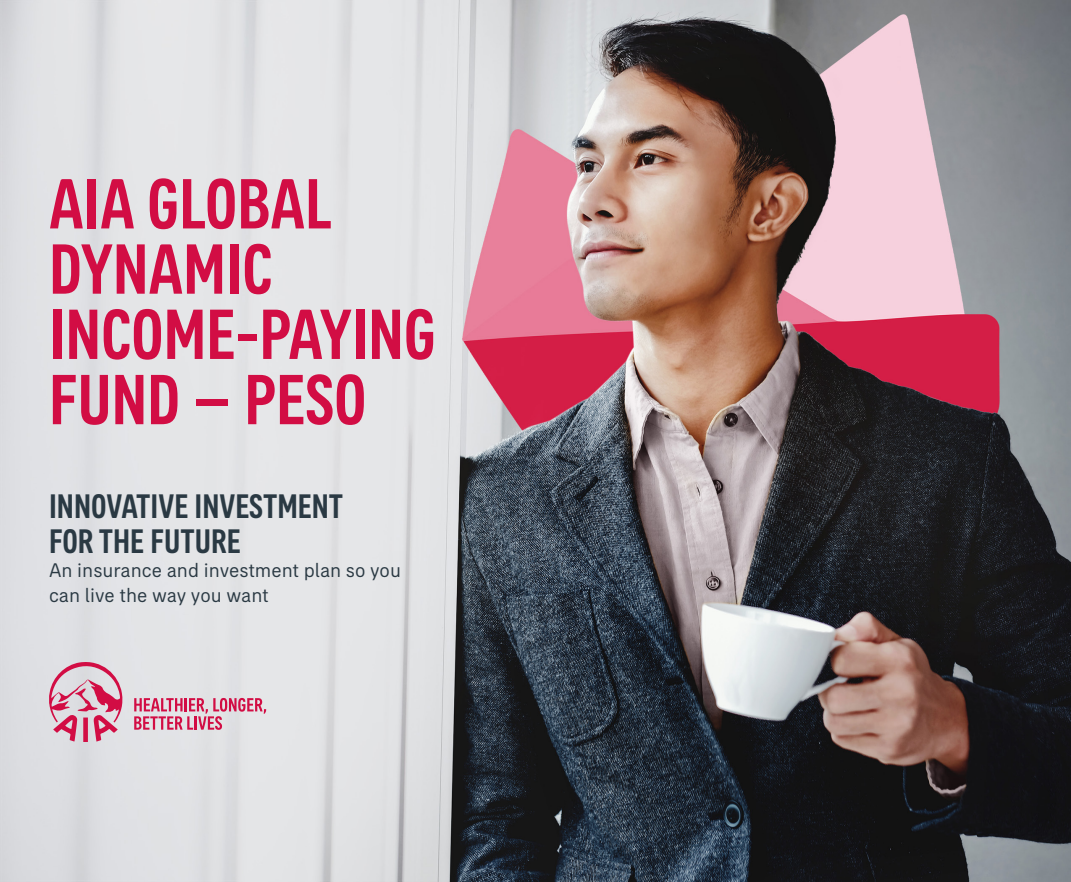
<style>
.page{position:relative;width:1071px;height:882px;background:#fff}
.page>*{position:absolute;margin:0;border:0;box-sizing:border-box;transform-origin:0 0}
.t1{font:500 condensed 72.45px/65.3px "AIA Everest";color:#d20d44}
.t2{font:500 condensed 34.82px/35px "AIA Everest";color:#2a3943}
.t3{font:20.12px/24.2px "AIA Everest";color:#2a3943}
</style>
<div class="page">
<img style="left:0;top:0;width:1071px;height:882px">
<svg style="left:134px;top:698px;width:132px;height:32px;background:#dc9baf"></svg>
<svg style="left:49px;top:659px;width:75px;height:83px;background:#daa1b4"></svg>
<h1 class="t1" style="left:49px;top:170px;width:388px">AIA GLOBAL<br>DYNAMIC<br>INCOME-PAYING<br>FUND – PESO</h1>
<h2 class="t2" style="left:49px;top:488px;width:296px">INNOVATIVE INVESTMENT<br>FOR THE FUTURE</h2>
<p class="t3" style="left:49px;top:558px;width:353px">An insurance and investment plan so you can live the way you want</p>
</div>
